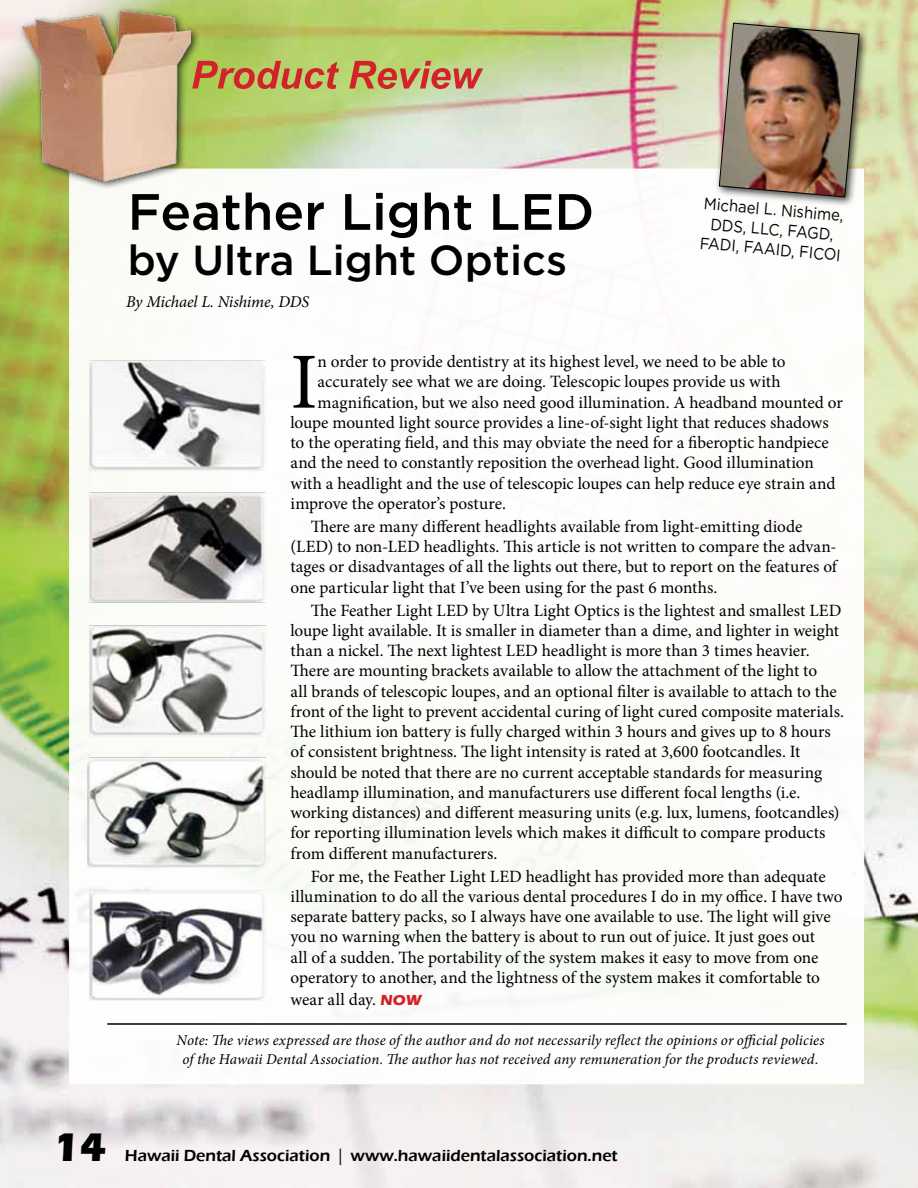
<style>
.page{position:relative;width:918px;height:1188px;background:#fff}
.page>*{position:absolute;margin:0;border:0;box-sizing:border-box;transform-origin:0 0}
.t1{font:79.5px "Minion Pro";color:#000}
.t2{font:italic 700 54px "Utsaah";color:#d2232a}
.t3{font:500 51px "Gotham";color:#000}
.t4{font:500 42px "Gotham";color:#000}
.t5{font:700 42px "Eras IT Cby BT";color:#000}
.t6{font:17.25px/20.2px "Minion Pro";letter-spacing:-.005em;color:#000}
.t7{font:600 16.5px "Eras ITC";color:#000}
.t8{font:16.5px/19.8px "Gotham";color:#000;text-align:center;scale:.9 1}
.t9{font:italic 16.5px "Minion Pro";letter-spacing:-.01em;color:#000}
.t10{font:italic 15px/19.5px "Minion Pro";letter-spacing:.005em;color:#000;text-align:center}
.s1{font-family:"Eras ITC";font-weight:700;font-size:15px;color:#d2232a}
.s2{font-family:"Myriad Pro";font-weight:400}
</style>
<div class="page">
<img style="left:0;top:0;width:918px;height:1188px">
<div style="left:69px;top:169px;width:795px;height:915px;background:#fff"></div>
<div style="left:18px;top:6px;width:183px;height:184px;background:#000;opacity:.75"></div>
<img style="left:22px;top:10px;width:169px;height:172px">
<hr style="left:107px;top:1023px;width:740px;height:2px;background:#000">
<div style="left:714px;top:18px;width:155px;height:189px;background:#000;opacity:.75"></div>
<img style="left:719px;top:22px;width:141px;height:176px">
<img style="left:87px;top:360px;width:178px;height:641px">
<h2 class="t2" style="left:191px;top:49px;width:292px">Product Review</h2>
<h3 class="t3" style="left:128px;top:183px;width:468px">Feather Light LED</h3>
<h3 class="t4" style="left:128px;top:236px;width:441px">by Ultra Light Optics</h3>
<p class="t9" style="left:126px;top:291px;width:185px">By Michael L. Nishime, DDS</p>
<p class="t8" style="left:704px;top:193px;width:159px;rotate:5deg">Michael L. Nishime,<br>DDS, LLC, FAGD,<br>FADI, FAAID, FICOI</p>
<h1 class="t1" style="left:291px;top:329px;width:29px">I</h1>
<p class="t6" style="left:318px;top:352px;width:470px">n order to provide dentistry at its highest level, we need to be able to</p>
<p class="t6" style="left:318px;top:372px;width:465px">accurately see what we are doing. Telescopic loupes provide us with</p>
<p class="t6" style="left:318px;top:392px;width:527px">magnification, but we also need good illumination. A headband mounted or</p>
<p class="t6" style="left:290px;top:412px;width:540px">loupe mounted light source provides a line-of-sight light that reduces shadows</p>
<p class="t6" style="left:290px;top:433px;width:540px">to the operating field, and this may obviate the need for a fiberoptic handpiece</p>
<p class="t6" style="left:290px;top:453px;width:525px">and the need to constantly reposition the overhead light. Good illumination</p>
<p class="t6" style="left:290px;top:473px;width:547px">with a headlight and the use of telescopic loupes can help reduce eye strain and</p>
<p class="t6" style="left:290px;top:493px;width:217px">improve the operator’s posture.</p>
<p class="t6" style="left:290px;top:516px;width:548px;text-indent:20px">There are many different headlights available from light-emitting diode (LED) to non-LED headlights. This article is not written to compare the advan&shy;tages or disadvantages of all the lights out there, but to report on the features of one particular light that I’ve been using for the past 6 months.</p>
<p class="t6" style="left:290px;top:600px;width:555px;text-indent:20px">The Feather Light LED by Ultra Light Optics is the lightest and smallest LED loupe light available. It is smaller in diameter than a dime, and lighter in weight than a nickel. The next lightest LED headlight is more than 3 times heavier.<br>There are mounting brackets available to allow the attachment of the light to<br>all brands of telescopic loupes, and an optional filter is available to attach to the front of the light to prevent accidental curing of light cured composite materials.<br>The lithium ion battery is fully charged within 3 hours and gives up to 8 hours of consistent brightness. The light intensity is rated at 3,600 footcandles. It should be noted that there are no current acceptable standards for measuring headlamp illumination, and manufacturers use different focal lengths (i.e. working distances) and different measuring units (e.g. lux, lumens, footcandles) for reporting illumination levels which makes it difficult to compare products from different manufacturers.</p>
<p class="t6" style="left:290px;top:866px;width:554px;text-indent:20px">For me, the Feather Light LED headlight has provided more than adequate illumination to do all the various dental procedures I do in my office. I have two separate battery packs, so I always have one available to use. The light will give you no warning when the battery is about to run out of juice. It just goes out<br>all of a sudden. The portability of the system makes it easy to move from one operatory to another, and the lightness of the system makes it comfortable to</p>
<p class="t6" style="left:290px;top:990px;width:134px">wear all day. <span class="s1">Now</span></p>
<p class="t10" style="left:177px;top:1030px;width:649px">Note: The views expressed are those of the author and do not necessarily reflect the opinions or official policies of the Hawaii Dental Association. The author has not received any remuneration for the products reviewed.</p>
<h3 class="t5" style="left:54px;top:1121px;width:54px">14</h3>
<p class="t7" style="left:125px;top:1146px;width:494px">Hawaii Dental Association <span class="s2">|</span> www.hawaiidentalassociation.net</p>
</div>
